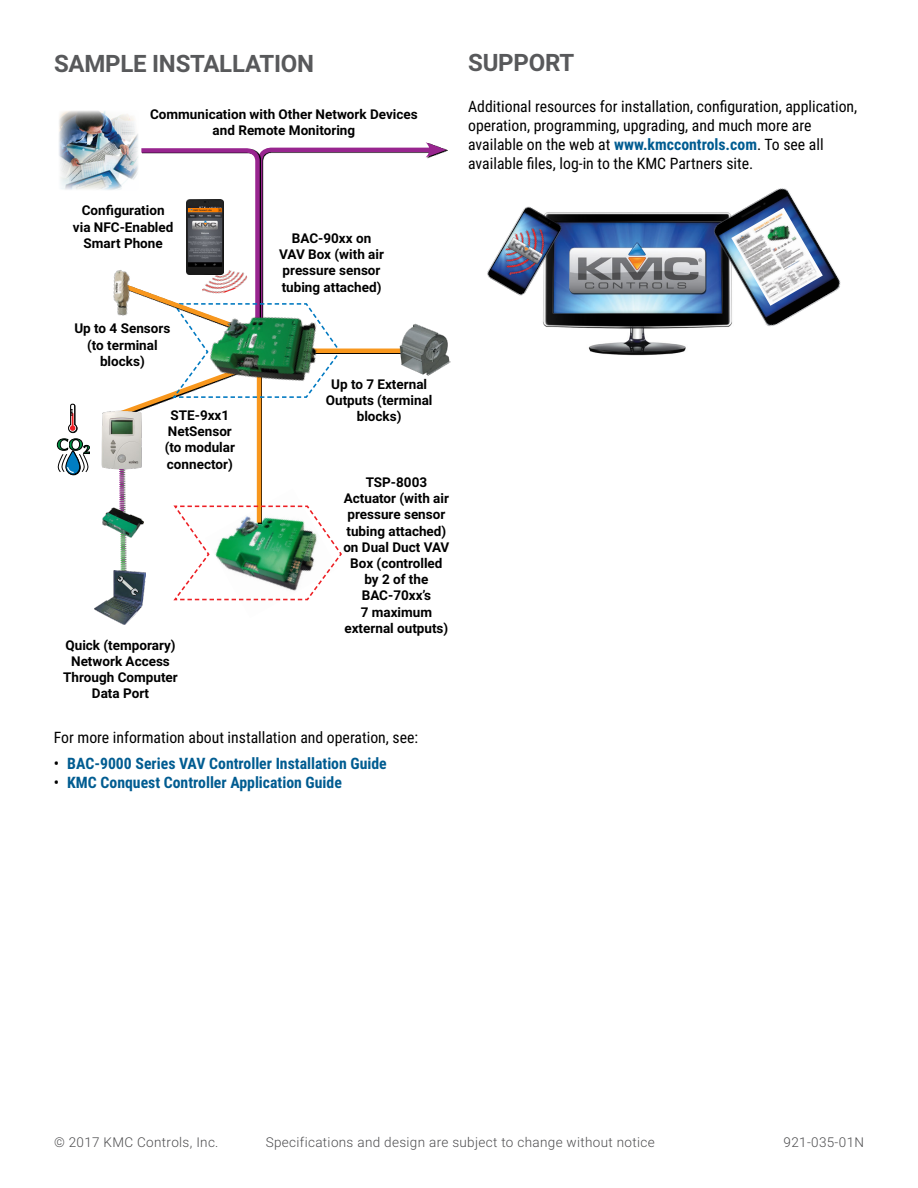
<style>
.page{position:relative;width:918px;height:1188px;background:#fff}
.page>*{position:absolute;margin:0;border:0;box-sizing:border-box;transform-origin:0 0}
.t1{font:700 24px "Roboto";letter-spacing:-.01em;color:#58595b}
.t2{font:15.75px/18.9px "Roboto Condensed";color:#000}
.t3{font:700 15.75px "Roboto Condensed";color:#005c91}
.t4{font:700 13.5px/16.2px "Roboto";color:#000;text-align:center}
.t5{font:300 13.5px "Roboto";letter-spacing:.025em;color:#4d4d4f}
.s1{font-weight:400;color:#000}
.s2{font-weight:700;color:#005c91}
</style>
<div class="page">
<hr style="left:258px;top:366px;width:4px;height:158px;background:#4f3009">
<hr style="left:257px;top:365px;width:4px;height:158px;background:#f8971d">
<img style="left:173px;top:505px;width:169px;height:96px">
<img style="left:543px;top:212px;width:162px;height:144px">
<img style="left:567px;top:241px;width:138px;height:56px">
<img style="left:705px;top:188px;width:136px;height:140px">
<img style="left:731px;top:208px;width:92px;height:98px">
<img style="left:487px;top:206px;width:80px;height:95px">
<img style="left:496px;top:219px;width:57px;height:65px">
<img style="left:506px;top:236px;width:39px;height:31px">
<img style="left:95px;top:571px;width:50px;height:54px">
<svg style="left:117px;top:469px;width:22px;height:127px"></svg>
<img style="left:59px;top:110px;width:79px;height:80px">
<svg style="left:68px;top:404px;width:10px;height:29px"></svg>
<div style="left:66px;top:451px;width:14px;height:24px;border:1px solid #000;border-radius:7px"></div>
<div style="left:66px;top:451px;width:14px;height:23px;border:1px solid #000;border-radius:7px"></div>
<svg style="left:57px;top:439px;width:33px;height:34px"></svg>
<svg style="left:111px;top:142px;width:335px;height:279px"></svg>
<div style="left:301px;top:349px;width:106px;height:5px;background:#000"></div>
<hr style="left:300px;top:349px;width:106px;height:4px;background:#f8971d">
<img style="left:111px;top:262px;width:41px;height:60px">
<img style="left:199px;top:266px;width:51px;height:34px">
<img style="left:200px;top:295px;width:131px;height:111px">
<img style="left:397px;top:323px;width:54px;height:55px">
<img style="left:101px;top:410px;width:41px;height:59px">
<img style="left:102px;top:508px;width:41px;height:29px">
<img style="left:186px;top:199px;width:38px;height:75px">
<img style="left:188px;top:209px;width:34px;height:52px">
<h1 class="t1" style="left:54px;top:47px;width:262px">SAMPLE INSTALLATION</h1>
<p class="t4" style="left:150px;top:106px;width:269px">Communication with Other Network Devices and Remote Monitoring</p>
<p class="t4" style="left:73px;top:202px;width:102px">Configuration via NFC-Enabled<br>Smart Phone</p>
<p class="t4" style="left:74px;top:320px;width:97px">Up to 4 Sensors (to terminal blocks)</p>
<p class="t4" style="left:165px;top:407px;width:72px">STE-9xx1<br>NetSensor (to modular connector)</p>
<p class="t4" style="left:63px;top:636px;width:116px">Quick (temporary)<br>Network Access<br>Through Computer<br>Data Port</p>
<p class="t4" style="left:279px;top:230px;width:106px">BAC-90xx on<br>VAV Box (with air pressure sensor tubing attached)</p>
<p class="t4" style="left:326px;top:375px;width:108px">Up to 7 External<br>Outputs (terminal blocks)</p>
<p class="t4" style="left:343px;top:474px;width:108px">TSP-8003<br>Actuator (with air pressure sensor tubing attached) on Dual Duct VAV<br>Box (controlled by 2 of the<br>BAC-70xx’s<br>7 maximum external outputs)</p>
<p class="t2" style="left:54px;top:727px;width:366px">For more information about installation and operation, see:</p>
<p class="t3" style="left:54px;top:752px;width:335px"><span class="s1">•</span> BAC-9000 Series VAV Controller Installation Guide</p>
<p class="t3" style="left:54px;top:771px;width:290px"><span class="s1">•</span> KMC Conquest Controller Application Guide</p>
<h1 class="t1" style="left:468px;top:46px;width:108px">SUPPORT</h1>
<p class="t2" style="left:468px;top:96px;width:391px">Additional resources for installation, configuration, application, operation, programming, upgrading, and much more are available on the web at <span class="s2">www.kmccontrols.com</span>. To see all available files, log-in to the KMC Partners site.</p>
<p class="t5" style="left:54px;top:1132px;width:166px">© 2017 KMC Controls, Inc.</p>
<p class="t5" style="left:266px;top:1132px;width:390px">Specifications and design are subject to change without notice</p>
<p class="t5" style="left:784px;top:1132px;width:82px">921-035-01N</p>
<p class="t5" style="left:455px;top:1132px;width:9px">6</p>
</div>
